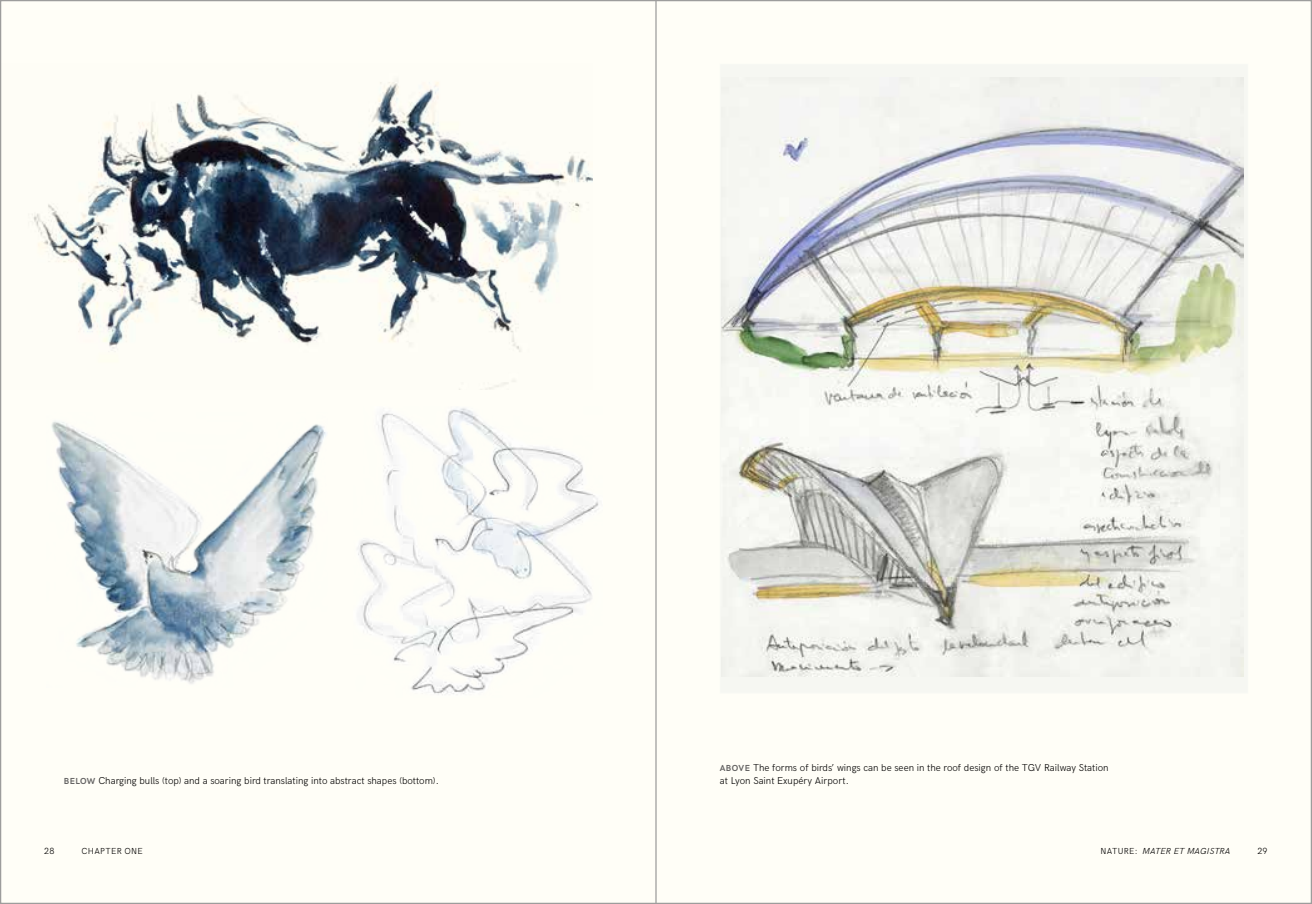
<style>
.page{position:relative;width:1312px;height:904px;background:#fff}
.page>*{position:absolute;margin:0;border:0;box-sizing:border-box;transform-origin:0 0}
.t1{font:300 10px "HK Grotesk";color:#000}
.t2{font:300 9px "HK Grotesk";color:#000}
.t3{font:italic 300 8.75px "HK Grotesk";letter-spacing:.015em;color:#000}
.t4{font:300 8.75px "HK Grotesk";letter-spacing:.035em;color:#000}
.s1{font-weight:700;font-size:8.75px;color:#646363}
.s2{font-style:normal}
</style>
<div class="page">
<div style="left:0;top:0;width:1311px;height:904px;background:#fffef7"></div>
<div style="left:720px;top:64px;width:527px;height:629px;background:#f6f7f2"></div>
<img style="left:721px;top:78px;width:521px;height:599px">
<img style="left:32px;top:82px;width:560px;height:307px">
<img style="left:51px;top:421px;width:275px;height:263px">
<img style="left:357px;top:408px;width:242px;height:287px">
<hr style="left:655px;top:0;width:1px;height:904px;background:#9d9d9c">
<p class="t1" style="left:719px;top:759px;width:390px"><span class="s1">ABOVE</span> The forms of birds’ wings can be seen in the roof design of the TGV Railway Station</p>
<p class="t1" style="left:64px;top:773px;width:376px"><span class="s1">BELOW</span> Charging bulls (top) and a soaring bird translating into abstract shapes (bottom).</p>
<p class="t1" style="left:719px;top:773px;width:131px">at Lyon Saint Exupéry Airport.</p>
<p class="t2" style="left:44px;top:844px;width:12px">28</p>
<p class="t4" style="left:82px;top:844px;width:63px">CHAPTER ONE</p>
<p class="t3" style="left:1100px;top:844px;width:131px"><span class="s2">NATURE:</span> MATER ET MAGISTRA</p>
<p class="t2" style="left:1257px;top:844px;width:12px">29</p>
</div>
